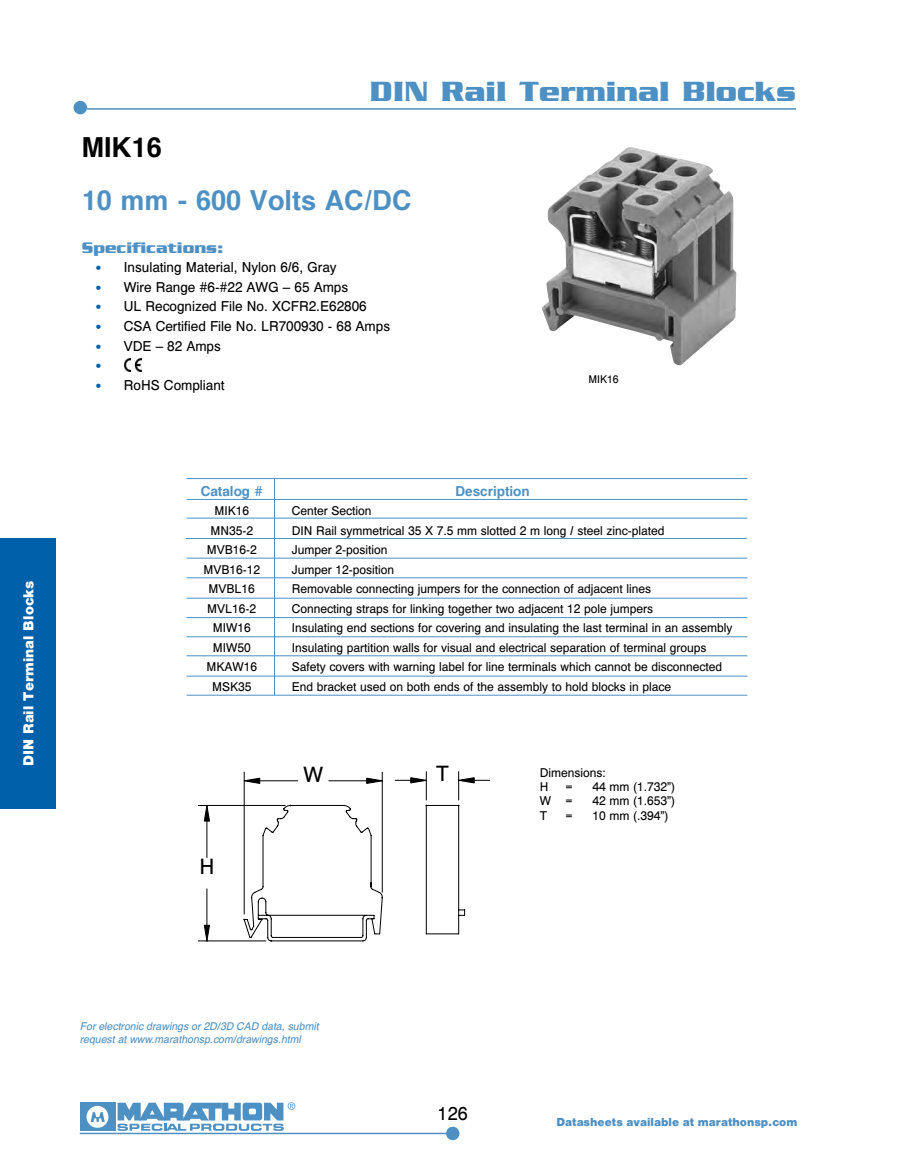
<style>
.page{position:relative;width:905px;height:1175px;background:#fff}
.page>*{position:absolute;margin:0;border:0;box-sizing:border-box;transform-origin:0 0}
.t1{font:700 30px "Serpentine LT";color:#4d90c3}
.t2{font:700 27px "Helv";color:#4d90c3}
.t3{font:700 27px "Helv";color:#000}
.t4{font:21px "Helv Normal";color:#000}
.t5{font:18px "Helv Normal";color:#000}
.t6{font:700 16.5px "Serpentine LT";color:#4d90c3}
.t7{font:900 15px "Helv";color:#fff}
.t8{font:13.5px "Helv Normal";color:#000}
.t9{font:700 13.5px "Helv";color:#4d90c3}
.t10{font:700 13.5px "Serpentine LT";color:#0060a9}
.t11{font:12px/14.4px "Helv Normal";color:#000}
.t12{font:900 12px "Helv";color:#4d90c3}
.t13{font:italic 10.5px/12.6px "Helv";color:#4d90c3}
.t14{font:10.5px "Helv Normal";color:#000}
.s1{font-family:"Serpentine LT";font-weight:700;color:#0060a9}
</style>
<div class="page">
<div style="left:80px;top:1102px;width:35px;height:28px;background:#4d90c3"></div>
<div style="left:86px;top:1105px;width:22px;height:22px;background:#fff;border-radius:50%"></div>
<svg style="left:117px;top:1102px;width:178px;height:28px"></svg>
<svg style="left:91px;top:1112px;width:14px;height:10px"></svg>
<div style="left:446px;top:1126px;width:13px;height:14px;background:#4d90c3;border-radius:50%"></div>
<hr style="left:80px;top:1132px;width:366px;height:2px;background:#4d90c3">
<div style="left:74px;top:101px;width:13px;height:13px;background:#4d90c3;border-radius:50%"></div>
<hr style="left:87px;top:108px;width:709px;height:2px;background:#4d90c3">
<div style="left:0;top:539px;width:55px;height:270px;background:#0060a9"></div>
<img style="left:541px;top:147px;width:195px;height:218px">
<img style="left:125px;top:359px;width:16px;height:13px">
<hr style="left:186px;top:478px;width:561px;height:1px;background:#4d90c3">
<hr style="left:186px;top:499px;width:561px;height:1px;background:#4d90c3">
<hr style="left:186px;top:518px;width:561px;height:1px;background:#4d90c3">
<hr style="left:186px;top:538px;width:560px;height:1px;background:#4d90c3">
<hr style="left:186px;top:558px;width:561px;height:1px;background:#4d90c3">
<hr style="left:186px;top:577px;width:561px;height:1px;background:#4d90c3">
<hr style="left:186px;top:598px;width:561px;height:1px;background:#4d90c3">
<hr style="left:186px;top:617px;width:561px;height:1px;background:#4d90c3">
<hr style="left:186px;top:636px;width:561px;height:1px;background:#4d90c3">
<hr style="left:186px;top:655px;width:561px;height:1px;background:#4d90c3">
<hr style="left:186px;top:675px;width:561px;height:1px;background:#4d90c3">
<hr style="left:186px;top:695px;width:561px;height:1px;background:#4d90c3">
<hr style="left:274px;top:479px;width:1px;height:216px;background:#4d90c3">
<svg style="left:198px;top:771px;width:277px;height:170px"></svg>
<p class="t7" style="left:19px;top:766px;width:187px;rotate:-90deg">DIN Rail Terminal Blocks</p>
<h1 class="t1" style="left:370px;top:74px;width:427px">DIN Rail Terminal Blocks</h1>
<h2 class="t3" style="left:82px;top:131px;width:81px">MIK16</h2>
<h2 class="t2" style="left:82px;top:183px;width:331px">10 mm - 600 Volts AC/DC</h2>
<h3 class="t6" style="left:82px;top:238px;width:143px">Specifications:</h3>
<p class="t8" style="left:95px;top:259px;width:243px"><span class="s1">•</span> Insulating Material, Nylon 6/6, Gray</p>
<p class="t8" style="left:95px;top:278px;width:254px"><span class="s1">•</span> Wire Range #6-#22 AWG – 65 Amps</p>
<p class="t8" style="left:95px;top:298px;width:273px"><span class="s1">•</span> UL Recognized File No. XCFR2.E62806</p>
<p class="t8" style="left:95px;top:317px;width:296px"><span class="s1">•</span> CSA Certified File No. LR700930 - 68 Amps</p>
<p class="t8" style="left:95px;top:337px;width:127px"><span class="s1">•</span> VDE – 82 Amps</p>
<p class="t10" style="left:95px;top:358px;width:8px">•</p>
<p class="t8" style="left:95px;top:376px;width:131px"><span class="s1">•</span> RoHS Compliant</p>
<p class="t14" style="left:588px;top:372px;width:32px">MIK16</p>
<p class="t9" style="left:201px;top:482px;width:64px">Catalog #</p>
<p class="t9" style="left:455px;top:482px;width:76px">Description</p>
<p class="t11" style="left:214px;top:503px;width:36px">MIK16</p>
<p class="t11" style="left:292px;top:503px;width:81px">Center Section</p>
<p class="t11" style="left:210px;top:523px;width:44px">MN35-2</p>
<p class="t11" style="left:292px;top:523px;width:374px">DIN Rail symmetrical 35 X 7.5 mm slotted 2 m long / steel zinc-plated</p>
<p class="t11" style="left:207px;top:542px;width:52px">MVB16-2</p>
<p class="t11" style="left:292px;top:542px;width:97px">Jumper 2-position</p>
<p class="t11" style="left:203px;top:562px;width:58px">MVB16-12</p>
<p class="t11" style="left:292px;top:562px;width:104px">Jumper 12-position</p>
<p class="t11" style="left:209px;top:581px;width:48px">MVBL16</p>
<p class="t11" style="left:292px;top:581px;width:361px">Removable connecting jumpers for the connection of adjacent lines</p>
<p class="t11" style="left:207px;top:601px;width:50px">MVL16-2</p>
<p class="t11" style="left:292px;top:601px;width:362px">Connecting straps for linking together two adjacent 12 pole jumpers</p>
<p class="t11" style="left:213px;top:620px;width:40px">MIW16</p>
<p class="t11" style="left:292px;top:620px;width:442px">Insulating end sections for covering and insulating the last terminal in an assembly</p>
<p class="t11" style="left:213px;top:640px;width:40px">MIW50</p>
<p class="t11" style="left:292px;top:640px;width:416px">Insulating partition walls for visual and electrical separation of terminal groups</p>
<p class="t11" style="left:206px;top:659px;width:52px">MKAW16</p>
<p class="t11" style="left:292px;top:659px;width:432px">Safety covers with warning label for line terminals which cannot be disconnected</p>
<p class="t11" style="left:212px;top:679px;width:41px">MSK35</p>
<p class="t11" style="left:292px;top:679px;width:381px">End bracket used on both ends of the assembly to hold blocks in place</p>
<h3 class="t4" style="left:199px;top:853px;width:17px">H</h3>
<h3 class="t4" style="left:303px;top:760px;width:21px">W</h3>
<h3 class="t4" style="left:436px;top:760px;width:14px">T</h3>
<p class="t11" style="left:539px;top:765px;width:68px">Dimensions:<br>H</p>
<p class="t11" style="left:565px;top:779px;width:9px">=</p>
<p class="t11" style="left:592px;top:779px;width:84px">44 mm (1.732”)</p>
<p class="t11" style="left:539px;top:793px;width:34px">W =</p>
<p class="t11" style="left:592px;top:793px;width:84px">42 mm (1.653”)</p>
<p class="t11" style="left:539px;top:808px;width:9px">T</p>
<p class="t11" style="left:565px;top:808px;width:9px">=</p>
<p class="t11" style="left:592px;top:808px;width:78px">10 mm (.394”)</p>
<p class="t13" style="left:80px;top:1019px;width:240px">For electronic drawings or 2D/3D CAD data, submit request at www.marathonsp.com/drawings.html</p>
<h3 class="t5" style="left:437px;top:1102px;width:32px">126</h3>
<p class="t12" style="left:556px;top:1114px;width:242px">Datasheets available at marathonsp.com</p>
</div>
